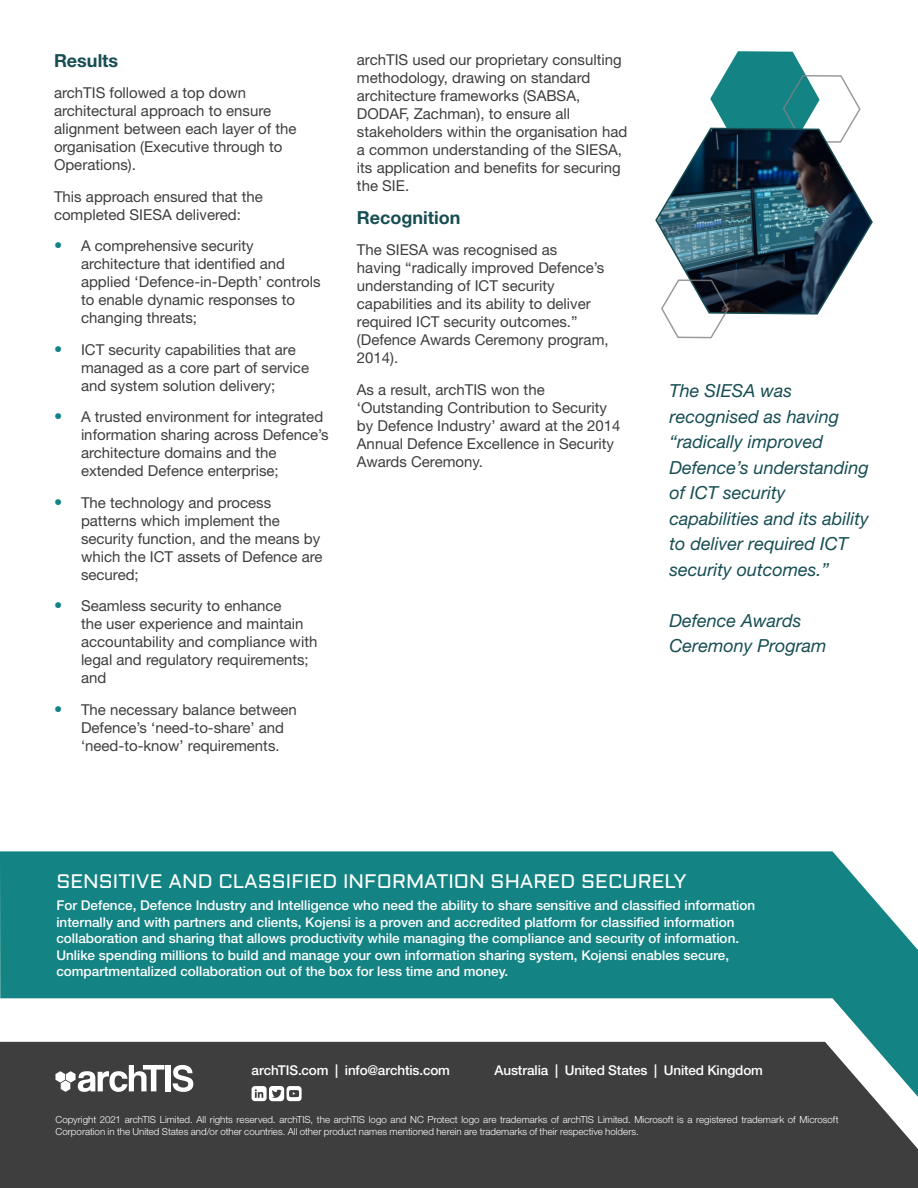
<style>
.page{position:relative;width:918px;height:1188px;background:#fff}
.page>*{position:absolute;margin:0;border:0;box-sizing:border-box;transform-origin:0 0}
.t1{font:19.5px "Aldrich";color:#fff}
.t2{font:italic 18px/25.5px "Helvetica Neue LT Std";color:#174e53}
.t3{font:700 18px "Helvetica Neue LT Std";color:#174e53}
.t4{font:15px/18px "Helvetica Neue LT Std";color:#3e3e3f}
.t5{font:500 13.5px/16.5px "Helvetica Neue LT Std";color:#fff}
.t6{font:300 9.75px/12px "Helvetica Neue LT Std";color:#fff}
.s1{font-weight:500;font-size:16.5px;color:#138383}
</style>
<div class="page">
<div style="left:0;top:851px;width:918px;height:147px;background:#138383"></div>
<svg style="left:0;top:998px;width:918px;height:44px"></svg>
<div style="left:0;top:1042px;width:918px;height:146px;background:#3e3e3f"></div>
<svg style="left:55px;top:1065px;width:109px;height:27px"></svg>
<div style="left:165px;top:1065px;width:6px;height:26px;background:#fff"></div>
<svg style="left:173px;top:1065px;width:20px;height:27px"></svg>
<svg style="left:252px;top:1086px;width:50px;height:15px"></svg>
<svg style="left:655px;top:51px;width:218px;height:288px"></svg>
<p class="t3" style="left:54px;top:49px;width:66px">Results</p>
<p class="t4" style="left:54px;top:84px;width:244px">archTIS followed a top down architectural approach to ensure alignment between each layer of the organisation (Executive through to<br>Operations).</p>
<p class="t4" style="left:54px;top:187px;width:210px">This approach ensured that the completed SIESA delivered:</p>
<p class="t4" style="left:81px;top:237px;width:241px;text-indent:-27px"><span class="s1">•</span> A comprehensive security architecture that identified and applied ‘Defence-in-Depth’ controls to enable dynamic responses to changing threats;</p>
<p class="t4" style="left:81px;top:340px;width:230px;text-indent:-27px"><span class="s1">•</span> ICT security capabilities that are managed as a core part of service and system solution delivery;</p>
<p class="t4" style="left:81px;top:408px;width:249px;text-indent:-27px"><span class="s1">•</span> A trusted environment for integrated information sharing across Defence’s architecture domains and the extended Defence enterprise;</p>
<p class="t4" style="left:81px;top:493px;width:243px;text-indent:-27px"><span class="s1">•</span> The technology and process patterns which implement the security function, and the means by which the ICT assets of Defence are secured;</p>
<p class="t4" style="left:81px;top:597px;width:238px;text-indent:-27px"><span class="s1">•</span> Seamless security to enhance<br>the user experience and maintain accountability and compliance with legal and regulatory requirements; and</p>
<p class="t4" style="left:81px;top:700px;width:217px;text-indent:-27px"><span class="s1">•</span> The necessary balance between<br>Defence’s ‘need-to-share’ and ‘need-to-know’ requirements.</p>
<p class="t4" style="left:357px;top:50px;width:272px">archTIS used our proprietary consulting methodology, drawing on standard architecture frameworks (SABSA, DODAF, Zachman), to ensure all stakeholders within the organisation had a common understanding of the SIESA, its application and benefits for securing the SIE.</p>
<p class="t3" style="left:357px;top:206px;width:105px">Recognition</p>
<p class="t4" style="left:357px;top:241px;width:253px">The SIESA was recognised as<br>having “radically improved Defence’s understanding of ICT security capabilities and its ability to deliver required ICT security outcomes.” (Defence Awards Ceremony program,<br>2014).</p>
<p class="t4" style="left:357px;top:380px;width:265px">As a result, archTIS won the ‘Outstanding Contribution to Security by Defence Industry’ award at the 2014<br>Annual Defence Excellence in Security<br>Awards Ceremony.</p>
<p class="t2" style="left:670px;top:378px;width:201px">The SIESA was recognised as having “radically improved<br>Defence’s understanding of ICT security capabilities and its ability to deliver required ICT security outcomes.”</p>
<p class="t2" style="left:670px;top:607px;width:158px">Defence Awards<br>Ceremony Program</p>
<h1 class="t1" style="left:56px;top:868px;width:632px">SENSITIVE AND CLASSIFIED INFORMATION SHARED SECURELY</h1>
<p class="t5" style="left:56px;top:897px;width:700px">For Defence, Defence Industry and Intelligence who need the ability to share sensitive and classified information internally and with partners and clients, Kojensi is a proven and accredited platform for classified information collaboration and sharing that allows productivity while managing the compliance and security of information.<br>Unlike spending millions to build and manage your own information sharing system, Kojensi enables secure, compartmentalized collaboration out of the box for less time and money.</p>
<p class="t5" style="left:252px;top:1062px;width:200px">archTIS.com | info@archtis.com</p>
<p class="t6" style="left:56px;top:1113px;width:785px">Copyright 2021 archTIS Limited. All rights reserved. archTIS, the archTIS logo and NC Protect logo are trademarks of archTIS Limited. Microsoft is a registered trademark of Microsoft<br>Corporation in the United States and/or other countries. All other product names mentioned herein are trademarks of their respective holders.</p>
<p class="t5" style="left:495px;top:1062px;width:270px">Australia | United States | United Kingdom</p>
</div>
